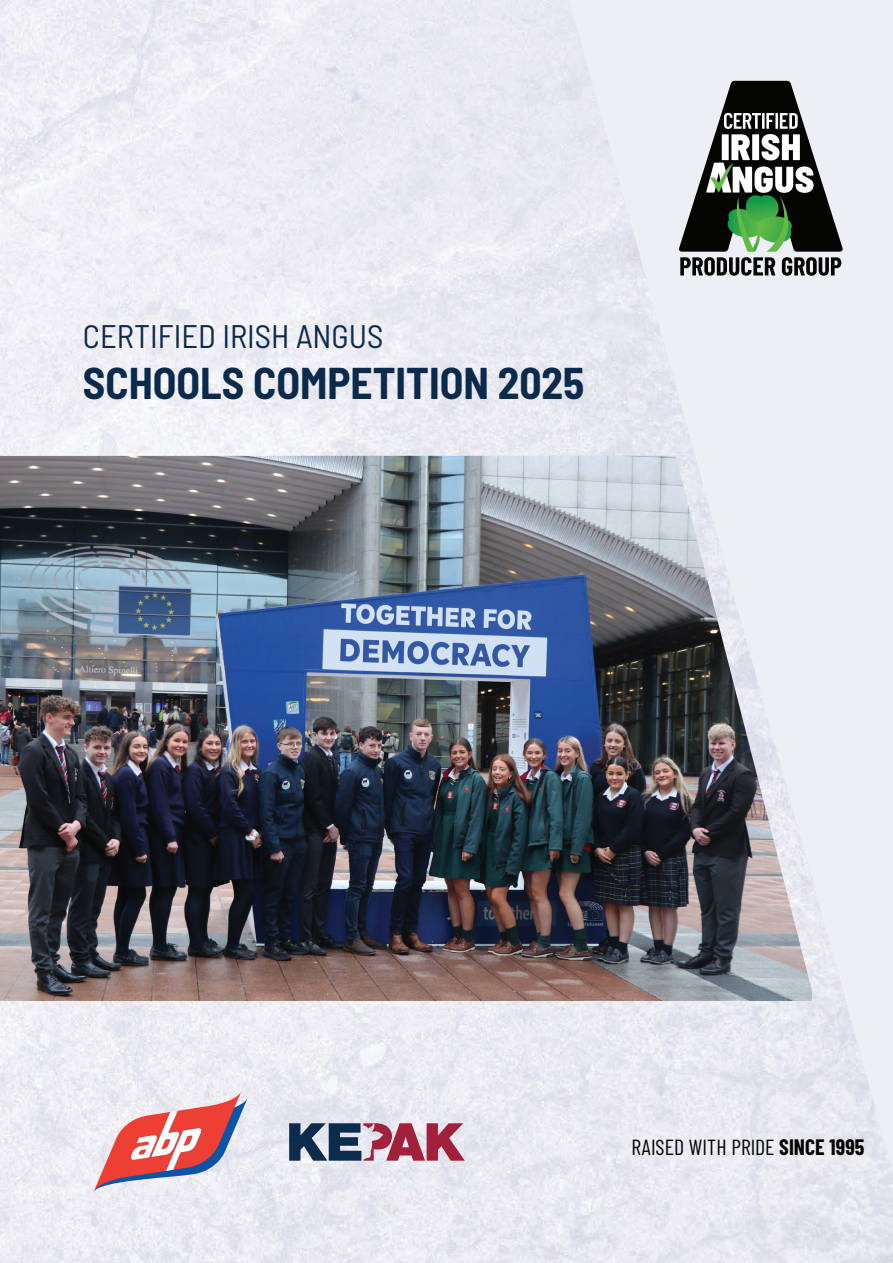
<style>
.page{position:relative;width:893px;height:1263px;background:#fff}
.page>*{position:absolute;margin:0;border:0;box-sizing:border-box;transform-origin:0 0}
.t1{font:700 semi-condensed 43.35px "Barlow";color:#0c2a4c}
.t2{font:semi-condensed 32.55px "Barlow";color:#0c2a4c}
.t3{font:21.75px "Barlow Condensed";color:#040503}
.s1{font-weight:700}
</style>
<div class="page">
<img style="left:0;top:0;width:893px;height:1263px">
<svg style="left:569px;top:0;width:324px;height:1171px;background:#ebecf2"></svg>
<svg style="left:678px;top:81px;width:165px;height:195px;background:#7e8780"></svg>
<svg style="left:93px;top:1091px;width:155px;height:101px"></svg>
<svg style="left:289px;top:1122px;width:176px;height:39px;background:#927287"></svg>
<img style="left:0;top:456px;width:812px;height:545px">
<h2 class="t2" style="left:83px;top:313px;width:302px">CERTIFIED IRISH ANGUS</h2>
<h1 class="t1" style="left:83px;top:352px;width:503px">SCHOOLS COMPETITION 2025</h1>
<p class="t3" style="left:631px;top:1132px;width:234px">RAISED WITH PRIDE <span class="s1">SINCE 1995</span></p>
</div>
